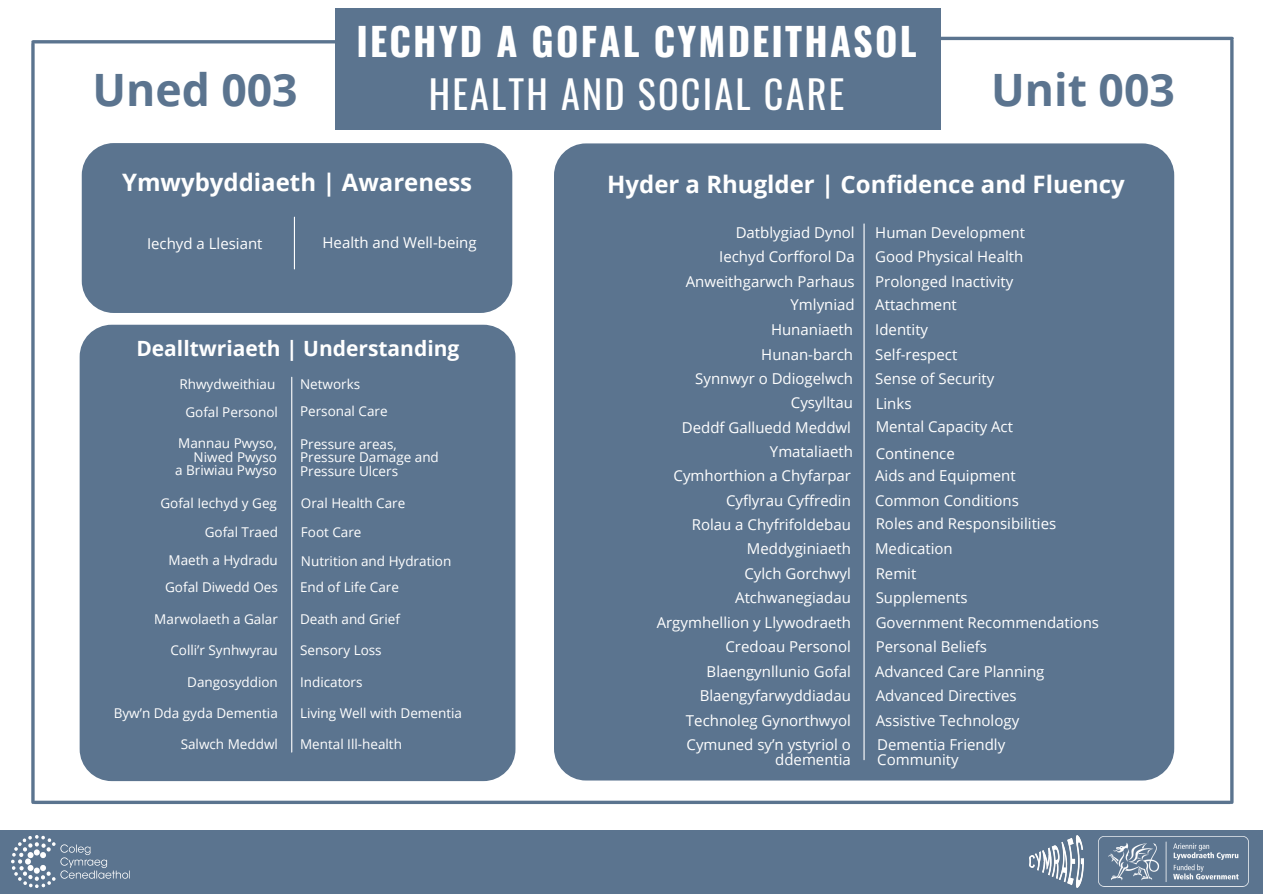
<style>
.page{position:relative;width:1263px;height:894px;background:#fff}
.page>*{position:absolute;margin:0;border:0;box-sizing:border-box;transform-origin:0 0}
.t1{font:700 44.55px "Open Sans";color:#5b748f}
.t2{font:700 38.25px "Oswald";letter-spacing:.055em;color:#fff}
.t3{font:38.25px "Oswald";letter-spacing:.055em;color:#fff}
.t4{font:700 24px "Open Sans";color:#fff}
.t5{font:700 21px "Open Sans";color:#fff}
.t6{font:15px/14.5px "Open Sans";color:#fff;text-align:right}
.t7{font:13.5px/13.5px "Open Sans";color:#fff}
</style>
<div class="page">
<div style="left:0;top:830px;width:1263px;height:63px;background:#5b748f"></div>
<img style="left:12px;top:835px;width:118px;height:51px">
<img style="left:1098px;top:836px;width:151px;height:50px">
<img style="left:1030px;top:835px;width:53px;height:51px">
<hr style="left:33px;top:40px;width:336px;height:3px;background:#5b748f">
<hr style="left:916px;top:37px;width:316px;height:3px;background:#5b748f">
<svg style="left:31px;top:44px;width:4px;height:758px;background:#7489a0"></svg>
<hr style="left:1230px;top:40px;width:3px;height:762px;background:#5b748f">
<hr style="left:35px;top:800px;width:1195px;height:3px;background:#5b748f">
<div style="left:335px;top:8px;width:605px;height:122px;background:#5b748f"></div>
<div style="left:554px;top:143px;width:620px;height:637px;background:#5b748f"></div>
<hr style="left:863px;top:224px;width:2px;height:535px;background:#fff">
<div style="left:82px;top:143px;width:430px;height:170px;background:#5b748f"></div>
<hr style="left:294px;top:217px;width:1px;height:52px;background:#fff">
<div style="left:80px;top:324px;width:435px;height:456px;background:#5b748f"></div>
<hr style="left:291px;top:377px;width:1px;height:374px;background:#fff">
<p class="t2" style="left:357px;top:11px;width:562px">IECHYD A GOFAL CYMDEITHASOL</p>
<p class="t1" style="left:93px;top:58px;width:207px">Uned 003</p>
<p class="t3" style="left:429px;top:64px;width:417px">HEALTH AND SOCIAL CARE</p>
<p class="t1" style="left:991px;top:58px;width:185px">Unit 003</p>
<p class="t4" style="left:122px;top:165px;width:352px">Ymwybyddiaeth | Awareness</p>
<p class="t6" style="left:147px;top:235px;width:117px">Iechyd a Llesiant</p>
<p class="t6" style="left:323px;top:235px;width:156px">Health and Well-being</p>
<p class="t5" style="left:136px;top:333px;width:324px">Dealltwriaeth | Understanding</p>
<p class="t7" style="left:180px;top:377px;width:97px">Rhwydweithiau</p>
<p class="t7" style="left:185px;top:405px;width:94px">Gofal Personol</p>
<p class="t7" style="left:178px;top:436px;width:100px">Mannau Pwyso,</p>
<p class="t7" style="left:194px;top:450px;width:85px">Niwed Pwyso</p>
<p class="t7" style="left:175px;top:463px;width:103px">a Briwiau Pwyso</p>
<p class="t7" style="left:300px;top:377px;width:62px">Networks</p>
<p class="t7" style="left:300px;top:403px;width:89px">Personal Care</p>
<p class="t7" style="left:300px;top:437px;width:98px">Pressure areas,</p>
<p class="t7" style="left:300px;top:450px;width:140px">Pressure Damage and<br>Pressure Ulcers</p>
<p class="t7" style="left:160px;top:495px;width:118px">Gofal Iechyd y Geg</p>
<p class="t7" style="left:205px;top:525px;width:75px">Gofal Traed</p>
<p class="t7" style="left:169px;top:553px;width:111px">Maeth a Hydradu</p>
<p class="t7" style="left:301px;top:495px;width:106px">Oral Health Care</p>
<p class="t7" style="left:301px;top:525px;width:62px">Foot Care</p>
<p class="t7" style="left:301px;top:554px;width:152px">Nutrition and Hydration</p>
<p class="t7" style="left:165px;top:580px;width:114px">Gofal Diwedd Oes</p>
<p class="t7" style="left:300px;top:580px;width:100px">End of Life Care</p>
<p class="t7" style="left:154px;top:611px;width:125px">Marwolaeth a Galar</p>
<p class="t7" style="left:170px;top:643px;width:109px">Colli’r Synhwyrau</p>
<p class="t7" style="left:300px;top:643px;width:83px">Sensory Loss</p>
<p class="t7" style="left:187px;top:674px;width:92px">Dangosyddion</p>
<p class="t7" style="left:114px;top:705px;width:166px">Byw’n Dda gyda Dementia</p>
<p class="t7" style="left:181px;top:737px;width:99px">Salwch Meddwl</p>
<p class="t7" style="left:300px;top:611px;width:101px">Death and Grief</p>
<p class="t7" style="left:300px;top:674px;width:64px">Indicators</p>
<p class="t7" style="left:300px;top:705px;width:163px">Living Well with Dementia</p>
<p class="t7" style="left:300px;top:737px;width:103px">Mental Ill-health</p>
<p class="t4" style="left:607px;top:167px;width:519px">Hyder a Rhuglder | Confidence and Fluency</p>
<p class="t6" style="left:736px;top:225px;width:121px">Datblygiad Dynol</p>
<p class="t6" style="left:719px;top:249px;width:137px">Iechyd Corfforol Da</p>
<p class="t6" style="left:686px;top:273px;width:170px">Anweithgarwch Parhaus</p>
<p class="t6" style="left:790px;top:297px;width:66px">Ymlyniad</p>
<p class="t6" style="left:771px;top:322px;width:84px">Hunaniaeth</p>
<p class="t6" style="left:761px;top:346px;width:93px">Hunan-barch</p>
<p class="t6" style="left:875px;top:225px;width:151px">Human Development</p>
<p class="t6" style="left:875px;top:249px;width:150px">Good Physical Health</p>
<p class="t6" style="left:875px;top:273px;width:140px">Prolonged Inactivity</p>
<p class="t6" style="left:875px;top:297px;width:83px">Attachment</p>
<p class="t6" style="left:875px;top:322px;width:54px">Identity</p>
<p class="t6" style="left:875px;top:346px;width:84px">Self-respect</p>
<p class="t6" style="left:875px;top:370px;width:121px">Sense of Security</p>
<p class="t6" style="left:876px;top:395px;width:37px">Links</p>
<p class="t6" style="left:876px;top:445px;width:81px">Continence</p>
<p class="t6" style="left:875px;top:468px;width:142px">Aids and Equipment</p>
<p class="t6" style="left:875px;top:492px;width:145px">Common Conditions</p>
<p class="t6" style="left:876px;top:516px;width:182px">Roles and Responsibilities</p>
<p class="t6" style="left:875px;top:541px;width:79px">Medication</p>
<p class="t6" style="left:876px;top:590px;width:93px">Supplements</p>
<p class="t6" style="left:695px;top:370px;width:159px">Synnwyr o Ddiogelwch</p>
<p class="t6" style="left:791px;top:395px;width:64px">Cysylltau</p>
<p class="t6" style="left:876px;top:419px;width:139px">Mental Capacity Act</p>
<p class="t6" style="left:682px;top:419px;width:171px">Deddf Galluedd Meddwl</p>
<p class="t6" style="left:770px;top:444px;width:85px">Ymataliaeth</p>
<p class="t6" style="left:674px;top:468px;width:179px">Cymhorthion a Chyfarpar</p>
<p class="t6" style="left:726px;top:492px;width:126px">Cyflyrau Cyffredin</p>
<p class="t6" style="left:692px;top:516px;width:161px">Rolau a Chyfrifoldebau</p>
<p class="t6" style="left:747px;top:541px;width:106px">Meddyginiaeth</p>
<p class="t6" style="left:735px;top:590px;width:117px">Atchwanegiadau</p>
<p class="t6" style="left:744px;top:565px;width:108px">Cylch Gorchwyl</p>
<p class="t6" style="left:657px;top:614px;width:196px">Argymhellion y Llywodraeth</p>
<p class="t6" style="left:707px;top:663px;width:146px">Blaengynllunio Gofal</p>
<p class="t6" style="left:876px;top:565px;width:42px">Remit</p>
<p class="t6" style="left:876px;top:614px;width:225px">Government Recommendations</p>
<p class="t6" style="left:876px;top:639px;width:113px">Personal Beliefs</p>
<p class="t6" style="left:875px;top:663px;width:171px">Advanced Care Planning</p>
<p class="t6" style="left:876px;top:687px;width:142px">Advanced Directives</p>
<p class="t6" style="left:725px;top:639px;width:127px">Credoau Personol</p>
<p class="t6" style="left:700px;top:687px;width:153px">Blaengyfarwyddiadau</p>
<p class="t6" style="left:686px;top:712px;width:166px">Technoleg Gynorthwyol</p>
<p class="t6" style="left:876px;top:712px;width:145px">Assistive Technology</p>
<p class="t6" style="left:686px;top:736px;width:166px">Cymuned sy’n ystyriol o ddementia</p>
<p class="t6" style="left:877px;top:736px;width:129px;text-align:left">Dementia Friendly<br>Community</p>
</div>
